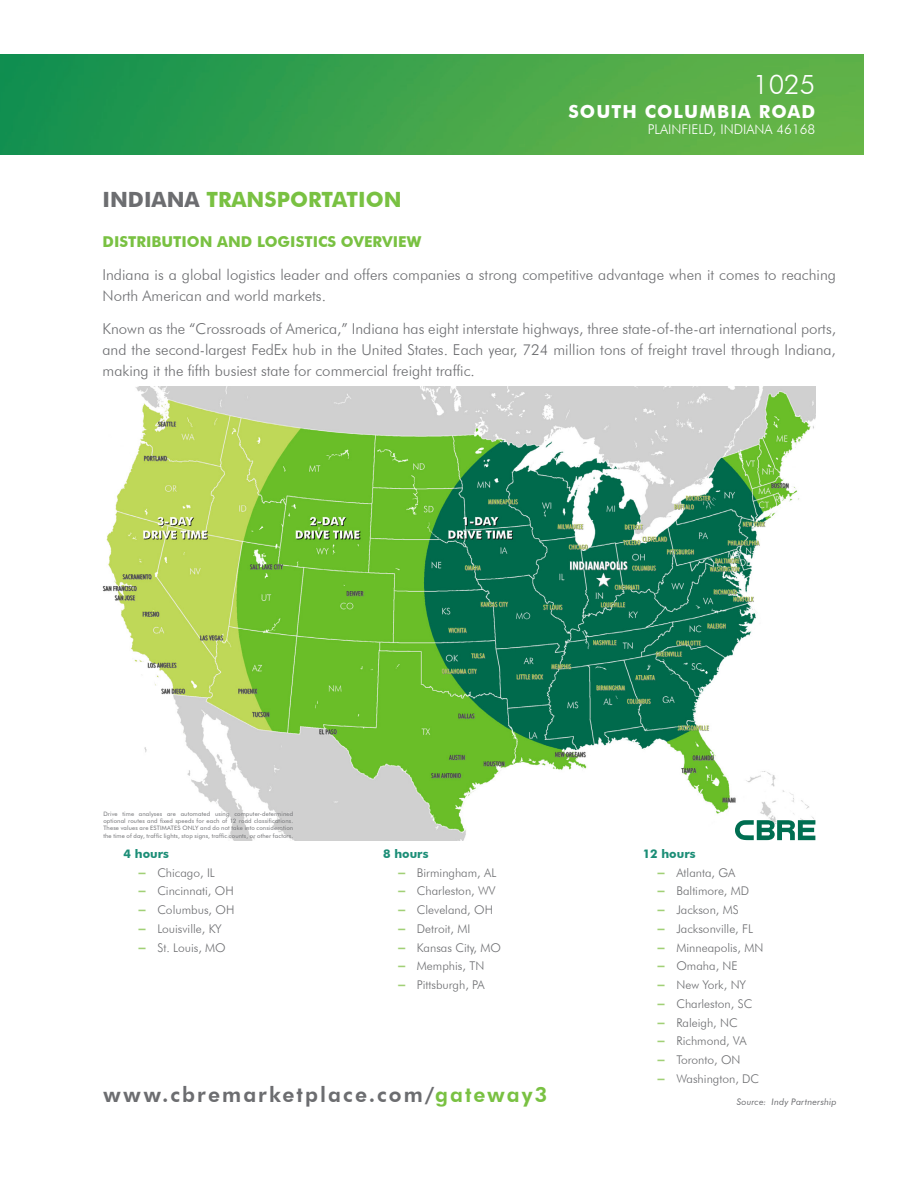
<style>
.page{position:relative;width:918px;height:1188px;background:#fff}
.page>*{position:absolute;margin:0;border:0;box-sizing:border-box;transform-origin:0 0}
.t1{font:300 27px "Futura BT";color:#fff}
.t2{font:800 21px "Futura BT";letter-spacing:.1em;color:#6c6d70}
.Heading{font:700 21px "Futura BT";color:#79c142}
.t3{font:700 18px "Futura BT";letter-spacing:.06em;color:#fff}
.PropertyInfo_FutMed{font:300 15px/21px "Futura BT";color:#6c6d70}
.Sub-Heading{font:700 15px "Futura BT";color:#79c142}
.t4{font:300 13.5px "Futura BT";color:#fff}
.t5{font:300 12px "Futura BT";color:#6c6d70}
.Bullets{font:700 12px "Futura BT";color:#1c8e77}
.t6{font:italic 9px "Futura BT";letter-spacing:.02em;color:#6c6d70}
.t7{font:6px/7.4px "Futura BT";letter-spacing:.025em;color:#6c6d70;text-align:justify}
.s1{color:#6c6d70}
.s2{font-weight:900;color:#a1d076}
.s3{color:#79c142}
</style>
<div class="page">
<img style="left:0;top:54px;width:864px;height:100px">
<img style="left:102px;top:386px;width:713px;height:454px">
<svg style="left:735px;top:820px;width:80px;height:20px"></svg>
<p class="t1" style="left:753px;top:68px;width:64px">1025</p>
<p class="t3" style="left:568px;top:101px;width:249px">SOUTH COLUMBIA ROAD</p>
<p class="t4" style="left:648px;top:121px;width:169px">PLAINFIELD, INDIANA 46168</p>
<p class="Heading" style="left:103px;top:187px;width:301px"><span class="s1">INDIANA</span> TRANSPORTATION</p>
<p class="Sub-Heading" style="left:103px;top:233px;width:320px">DISTRIBUTION AND LOGISTICS OVERVIEW</p>
<p class="PropertyInfo_FutMed" style="left:103px;top:264px;width:735px">Indiana is a global logistics leader and offers companies a strong competitive advantage when it comes to reaching<br>North American and world markets.</p>
<p class="PropertyInfo_FutMed" style="left:103px;top:318px;width:735px;text-align:justify">Known as the “Crossroads of America,” Indiana has eight interstate highways, three state-of-the-art international ports, and the second-largest FedEx hub in the United States. Each year, 724 million tons of freight travel through Indiana, making it the fifth busiest state for commercial freight traffic.</p>
<p class="t7" style="left:103px;top:810px;width:191px">Drive time analyses are automated using computer-determined optional routes and fixed speeds for each of 12 road classifications.<br>These values are ESTIMATES ONLY and do not take into consideration the time of day, traffic lights, stop signs, traffic counts, or other factors.</p>
<p class="Bullets" style="left:124px;top:846px;width:47px">4 hours</p>
<p class="t5" style="left:137px;top:865px;width:79px"><span class="s2">−</span> Chicago, IL</p>
<p class="t5" style="left:137px;top:884px;width:98px"><span class="s2">−</span> Cincinnati, OH</p>
<p class="t5" style="left:137px;top:903px;width:99px"><span class="s2">−</span> Columbus, OH</p>
<p class="t5" style="left:137px;top:921px;width:86px"><span class="s2">−</span> Louisville, KY</p>
<p class="t5" style="left:137px;top:940px;width:90px"><span class="s2">−</span> St. Louis, MO</p>
<p class="Bullets" style="left:383px;top:846px;width:47px">8 hours</p>
<p class="t5" style="left:397px;top:865px;width:101px"><span class="s2">−</span> Birmingham, AL</p>
<p class="t5" style="left:397px;top:884px;width:100px"><span class="s2">−</span> Charleston, WV</p>
<p class="t5" style="left:397px;top:903px;width:98px"><span class="s2">−</span> Cleveland, OH</p>
<p class="t5" style="left:397px;top:921px;width:75px"><span class="s2">−</span> Detroit, MI</p>
<p class="t5" style="left:397px;top:940px;width:106px"><span class="s2">−</span> Kansas City, MO</p>
<p class="t5" style="left:397px;top:959px;width:89px"><span class="s2">−</span> Memphis, TN</p>
<p class="t5" style="left:397px;top:978px;width:90px"><span class="s2">−</span> Pittsburgh, PA</p>
<p class="t2" style="left:103px;top:1082px;width:445px">www.cbremarketplace.com/<span class="s3">gateway3</span></p>
<p class="Bullets" style="left:643px;top:846px;width:54px">12 hours</p>
<p class="t5" style="left:656px;top:865px;width:81px"><span class="s2">−</span> Atlanta, GA</p>
<p class="t5" style="left:656px;top:884px;width:95px"><span class="s2">−</span> Baltimore, MD</p>
<p class="t5" style="left:656px;top:903px;width:84px"><span class="s2">−</span> Jackson, MS</p>
<p class="t5" style="left:656px;top:921px;width:98px"><span class="s2">−</span> Jacksonville, FL</p>
<p class="t5" style="left:656px;top:940px;width:109px"><span class="s2">−</span> Minneapolis, MN</p>
<p class="t5" style="left:656px;top:959px;width:83px"><span class="s2">−</span> Omaha, NE</p>
<p class="t5" style="left:656px;top:978px;width:91px"><span class="s2">−</span> New York, NY</p>
<p class="t5" style="left:656px;top:996px;width:98px"><span class="s2">−</span> Charleston, SC</p>
<p class="t5" style="left:656px;top:1015px;width:83px"><span class="s2">−</span> Raleigh, NC</p>
<p class="t5" style="left:656px;top:1034px;width:92px"><span class="s2">−</span> Richmond, VA</p>
<p class="t5" style="left:656px;top:1053px;width:86px"><span class="s2">−</span> Toronto, ON</p>
<p class="t5" style="left:656px;top:1071px;width:104px"><span class="s2">−</span> Washington, DC</p>
<p class="t6" style="left:737px;top:1096px;width:101px">Source: Indy Partnership</p>
</div>
